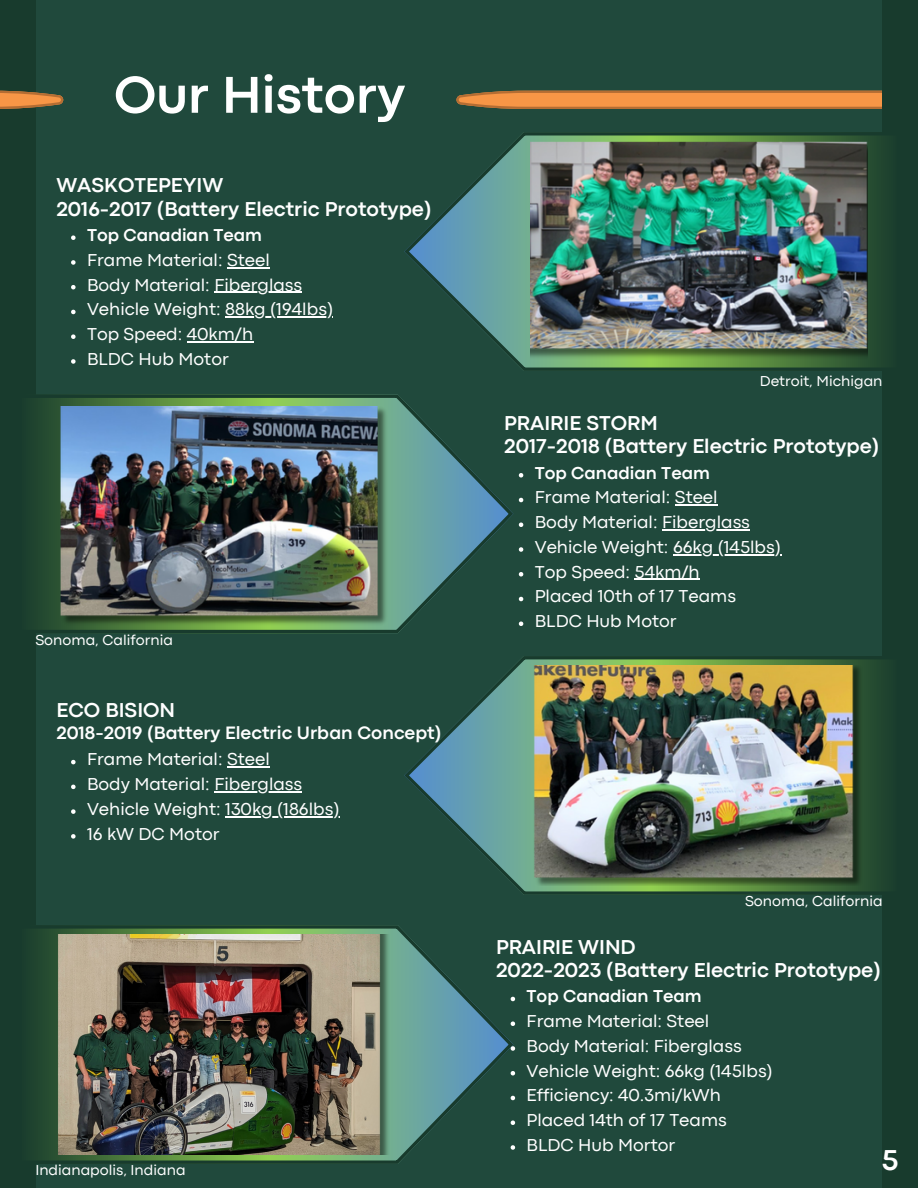
<style>
.page{position:relative;width:918px;height:1188px;background:#20493c}
.page>*{position:absolute;margin:0;border:0;box-sizing:border-box;transform-origin:0 0}
.t1{font:700 54px "Codec Pro";color:#fff}
.t2{font:700 30px "Codec Pro";color:#fff}
.t3{font:700 21px "Codec Pro";color:#fff}
.t4{font:700 18.75px "Codec Pro";color:#fff}
.t5{font:18px "Codec Pro";color:#fff}
.t6{font:700 18px "Codec Pro";color:#fff}
.t7{font:15px "Codec Pro";color:#fff}
</style>
<div class="page">
<div style="left:0;top:0;width:35px;height:1188px;background:#183b2d"></div>
<svg style="left:456px;top:91px;width:427px;height:18px;background:#e08941"></svg>
<svg style="left:0;top:91px;width:63px;height:18px"></svg>
<div style="left:883px;top:0;width:35px;height:1188px;background:#183b2d"></div>
<svg style="left:35px;top:395px;width:478px;height:238px"></svg>
<img style="left:56px;top:406px;width:337px;height:220px">
<svg style="left:71px;top:235px;width:5px;height:5px"></svg>
<svg style="left:71px;top:260px;width:5px;height:5px"></svg>
<hr style="left:227px;top:267px;width:43px;height:1px;background:#fff">
<svg style="left:71px;top:285px;width:5px;height:4px"></svg>
<hr style="left:214px;top:292px;width:88px;height:1px;background:#fff">
<svg style="left:71px;top:310px;width:5px;height:4px"></svg>
<hr style="left:225px;top:316px;width:108px;height:2px;background:#fff">
<svg style="left:71px;top:334px;width:5px;height:5px"></svg>
<hr style="left:187px;top:341px;width:66px;height:1px;background:#fff">
<svg style="left:71px;top:359px;width:5px;height:5px"></svg>
<svg style="left:404px;top:132px;width:479px;height:239px"></svg>
<img style="left:531px;top:142px;width:336px;height:219px">
<svg style="left:404px;top:656px;width:479px;height:239px"></svg>
<img style="left:531px;top:666px;width:336px;height:219px">
<svg style="left:35px;top:925px;width:478px;height:239px"></svg>
<img style="left:56px;top:935px;width:337px;height:219px">
<svg style="left:519px;top:473px;width:4px;height:5px"></svg>
<svg style="left:519px;top:498px;width:4px;height:4px"></svg>
<hr style="left:675px;top:505px;width:43px;height:1px;background:#fff">
<svg style="left:519px;top:523px;width:4px;height:4px"></svg>
<hr style="left:662px;top:529px;width:88px;height:1px;background:#fff">
<svg style="left:519px;top:547px;width:4px;height:5px"></svg>
<hr style="left:673px;top:554px;width:108px;height:1px;background:#fff">
<svg style="left:519px;top:572px;width:4px;height:5px"></svg>
<hr style="left:635px;top:579px;width:65px;height:1px;background:#fff">
<svg style="left:519px;top:597px;width:4px;height:4px"></svg>
<svg style="left:519px;top:622px;width:4px;height:4px"></svg>
<svg style="left:71px;top:760px;width:5px;height:4px"></svg>
<hr style="left:227px;top:767px;width:43px;height:1px;background:#fff">
<svg style="left:71px;top:785px;width:5px;height:4px"></svg>
<hr style="left:214px;top:791px;width:88px;height:1px;background:#fff">
<svg style="left:71px;top:809px;width:5px;height:5px"></svg>
<hr style="left:225px;top:816px;width:115px;height:1px;background:#fff">
<svg style="left:71px;top:834px;width:5px;height:5px"></svg>
<svg style="left:511px;top:997px;width:4px;height:4px"></svg>
<svg style="left:511px;top:1021px;width:4px;height:5px"></svg>
<svg style="left:511px;top:1046px;width:4px;height:5px"></svg>
<svg style="left:511px;top:1071px;width:4px;height:4px"></svg>
<svg style="left:511px;top:1096px;width:4px;height:4px"></svg>
<svg style="left:511px;top:1120px;width:4px;height:5px"></svg>
<svg style="left:511px;top:1145px;width:4px;height:5px"></svg>
<p class="t1" style="left:114px;top:76px;width:293px">Our History</p>
<p class="t3" style="left:56px;top:178px;width:168px">WASKOTEPEYIW</p>
<p class="t6" style="left:87px;top:229px;width:177px">Top Canadian Team</p>
<p class="t5" style="left:87px;top:253px;width:184px">Frame Material: Steel</p>
<p class="t5" style="left:87px;top:278px;width:217px">Body Material: Fiberglass</p>
<p class="t5" style="left:87px;top:303px;width:248px">Vehicle Weight: 88kg (194lbs)</p>
<p class="t5" style="left:87px;top:328px;width:168px">Top Speed: 40km/h</p>
<p class="t5" style="left:87px;top:352px;width:143px">BLDC Hub Motor</p>
<p class="t3" style="left:56px;top:201px;width:376px">2016-2017 (Battery Electric Prototype)</p>
<p class="t7" style="left:35px;top:635px;width:139px">Sonoma, California</p>
<p class="t3" style="left:56px;top:702px;width:120px">ECO BISION</p>
<p class="t5" style="left:87px;top:753px;width:184px">Frame Material: Steel</p>
<p class="t5" style="left:87px;top:778px;width:217px">Body Material: Fiberglass</p>
<p class="t5" style="left:87px;top:803px;width:254px">Vehicle Weight: 130kg (186lbs)</p>
<p class="t5" style="left:87px;top:827px;width:134px">16 kW DC Motor</p>
<p class="t4" style="left:56px;top:726px;width:386px">2018-2019 (Battery Electric Urban Concept)</p>
<p class="t7" style="left:35px;top:1164px;width:152px">Indianapolis, Indiana</p>
<p class="t7" style="left:760px;top:375px;width:124px">Detroit, Michigan</p>
<p class="t3" style="left:504px;top:416px;width:155px">PRAIRIE STORM</p>
<p class="t6" style="left:535px;top:466px;width:177px">Top Canadian Team</p>
<p class="t5" style="left:535px;top:491px;width:184px">Frame Material: Steel</p>
<p class="t5" style="left:535px;top:516px;width:217px">Body Material: Fiberglass</p>
<p class="t5" style="left:535px;top:541px;width:248px">Vehicle Weight: 66kg (145lbs)</p>
<p class="t5" style="left:535px;top:565px;width:167px">Top Speed: 54km/h</p>
<p class="t5" style="left:535px;top:590px;width:203px">Placed 10th of 17 Teams</p>
<p class="t5" style="left:535px;top:615px;width:143px">BLDC Hub Motor</p>
<p class="t3" style="left:504px;top:439px;width:377px">2017-2018 (Battery Electric Prototype)</p>
<p class="t7" style="left:745px;top:895px;width:139px">Sonoma, California</p>
<p class="t3" style="left:496px;top:939px;width:141px">PRAIRIE WIND</p>
<p class="t6" style="left:527px;top:990px;width:177px">Top Canadian Team</p>
<p class="t5" style="left:527px;top:1015px;width:184px">Frame Material: Steel</p>
<p class="t5" style="left:527px;top:1040px;width:217px">Body Material: Fiberglass</p>
<p class="t5" style="left:527px;top:1064px;width:248px">Vehicle Weight: 66kg (145lbs)</p>
<p class="t5" style="left:527px;top:1089px;width:196px">Efficiency: 40.3mi/kWh</p>
<p class="t5" style="left:527px;top:1114px;width:202px">Placed 14th of 17 Teams</p>
<p class="t5" style="left:527px;top:1139px;width:150px">BLDC Hub Mortor</p>
<p class="t3" style="left:496px;top:962px;width:386px">2022-2023 (Battery Electric Prototype)</p>
<p class="t2" style="left:881px;top:1149px;width:19px">5</p>
</div>
